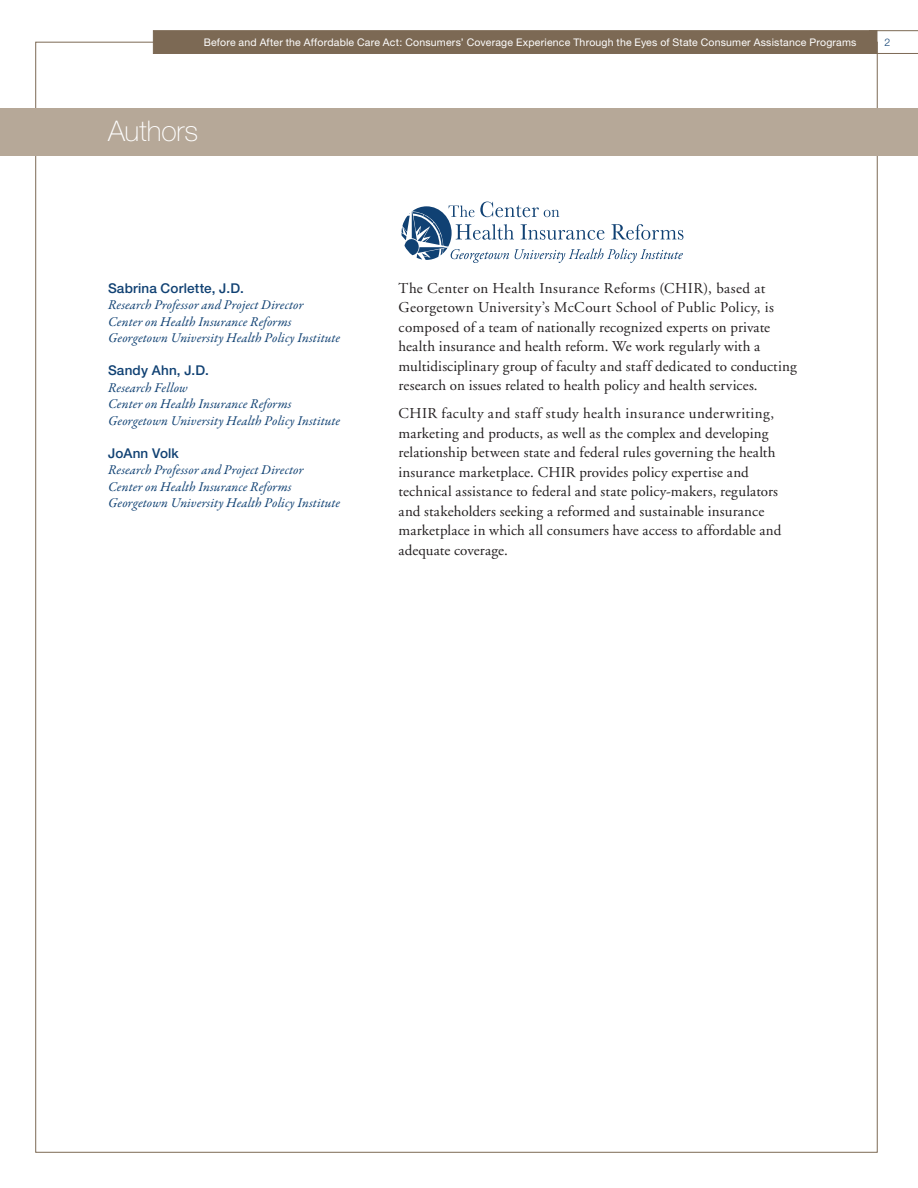
<style>
.page{position:relative;width:918px;height:1188px;background:#fff}
.page>*{position:absolute;margin:0;border:0;box-sizing:border-box;transform-origin:0 0}
.t1{font:100 28.5px "Helvetica Neue";letter-spacing:-.005em;color:#fff}
.body_copy{font:15px/19.5px "Adobe Garamond";letter-spacing:.01em;color:#231f20}
.Study_Panel_position{font:italic 13.5px/16.5px "Garamond Premr Pro";letter-spacing:.005em;color:#104173}
.Study_Panel_Name{font:500 13.5px "Helvetica Neue";letter-spacing:.01em;color:#104173}
.t2{font:10.5px "Helvetica Neue";letter-spacing:.02em;color:#fff}
.t3{font:300 10.5px "Helvetica Neue";color:#104173}
</style>
<div class="page">
<svg style="left:877px;top:30px;width:41px;height:24px"></svg>
<div style="left:153px;top:30px;width:724px;height:24px;background:#7c6954;border:1px solid #7c6954"></div>
<div style="left:0;top:108px;width:918px;height:48px;background:#b6a898"></div>
<svg style="left:402px;top:202px;width:281px;height:61px"></svg>
<p class="t2" style="left:204px;top:36px;width:654px">Before and After the Affordable Care Act: Consumers’ Coverage Experience Through the Eyes of State Consumer Assistance Programs</p>
<p class="t3" style="left:885px;top:35px;width:7px">2</p>
<h1 class="t1" style="left:108px;top:115px;width:92px">Authors</h1>
<p class="Study_Panel_Name" style="left:108px;top:280px;width:137px">Sabrina Corlette, J.D.</p>
<p class="Study_Panel_position" style="left:108px;top:297px;width:234px">Research Professor and Project Director<br>Center on Health Insurance Reforms<br>Georgetown University Health Policy Institute</p>
<p class="Study_Panel_Name" style="left:108px;top:362px;width:102px">Sandy Ahn, J.D.</p>
<p class="Study_Panel_position" style="left:108px;top:380px;width:234px">Research Fellow<br>Center on Health Insurance Reforms<br>Georgetown University Health Policy Institute</p>
<p class="Study_Panel_Name" style="left:108px;top:445px;width:72px">JoAnn Volk</p>
<p class="Study_Panel_position" style="left:108px;top:462px;width:234px">Research Professor and Project Director<br>Center on Health Insurance Reforms<br>Georgetown University Health Policy Institute</p>
<p class="body_copy" style="left:399px;top:278px;width:400px">The Center on Health Insurance Reforms (CHIR), based at Georgetown University’s McCourt School of Public Policy, is composed of a team of nationally recognized experts on private health insurance and health reform. We work regularly with a multidisciplinary group of faculty and staff dedicated to conducting research on issues related to health policy and health services.</p>
<p class="body_copy" style="left:399px;top:404px;width:384px">CHIR faculty and staff study health insurance underwriting, marketing and products, as well as the complex and developing relationship between state and federal rules governing the health insurance marketplace. CHIR provides policy expertise and technical assistance to federal and state policy-makers, regulators and stakeholders seeking a reformed and sustainable insurance marketplace in which all consumers have access to affordable and adequate coverage.</p>
</div>
